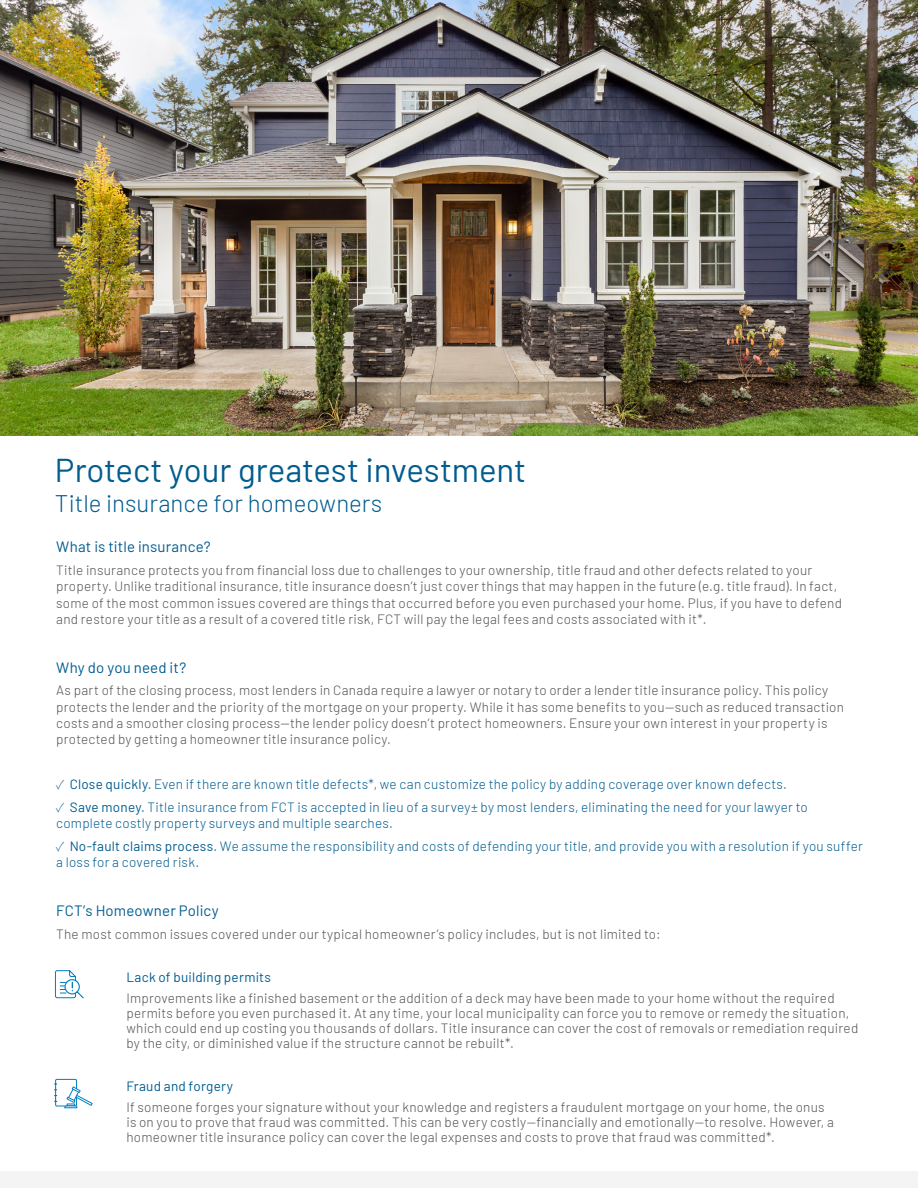
<style>
.page{position:relative;width:918px;height:1188px;background:#fff}
.page>*{position:absolute;margin:0;border:0;box-sizing:border-box;transform-origin:0 0}
.t1{font:33px "Barlow";letter-spacing:-.005em;color:#005c8f}
.t2{font:300 24px "Barlow";color:#005c8f}
.t3{font:15px "Barlow";letter-spacing:.01em;color:#005c8f}
.t4{font:300 13.5px/16.2px "Barlow";letter-spacing:.015em;color:#515254}
.t5{font:300 13.5px/16.2px "Barlow";letter-spacing:.015em;color:#005c8f}
.t6{font:13.5px "Barlow";letter-spacing:.015em;color:#005c8f}
.s1{font-family:"Source Sans Pro"}
.s2{font-weight:400}
</style>
<div class="page">
<img style="left:0;top:0;width:918px;height:435px">
<div style="left:0;top:1172px;width:918px;height:16px;background:#f4f4f4"></div>
<svg style="left:55px;top:970px;width:29px;height:29px"></svg>
<svg style="left:54px;top:1078px;width:39px;height:30px"></svg>
<h1 class="t1" style="left:55px;top:446px;width:473px">Protect your greatest investment</h1>
<h1 class="t2" style="left:55px;top:486px;width:329px">Title insurance for homeowners</h1>
<p class="t3" style="left:56px;top:536px;width:156px">What is title insurance?</p>
<p class="t4" style="left:56px;top:561px;width:787px">Title insurance protects you from financial loss due to challenges to your ownership, title fraud and other defects related to your property. Unlike traditional insurance, title insurance doesn’t just cover things that may happen in the future (e.g. title fraud). In fact, some of the most common issues covered are things that occurred before you even purchased your home. Plus, if you have to defend and restore your title as a result of a covered title risk, FCT will pay the legal fees and costs associated with it*.</p>
<p class="t3" style="left:56px;top:656px;width:132px">Why do you need it?</p>
<p class="t4" style="left:56px;top:681px;width:789px">As part of the closing process, most lenders in Canada require a lawyer or notary to order a lender title insurance policy. This policy protects the lender and the priority of the mortgage on your property. While it has some benefits to you—such as reduced transaction costs and a smoother closing process—the lender policy doesn’t protect homeowners. Ensure your own interest in your property is protected by getting a homeowner title insurance policy.</p>
<p class="t5" style="left:56px;top:775px;width:732px"><span class="s1">✓</span> <span class="s2">Close quickly.</span> Even if there are known title defects*, we can customize the policy by adding coverage over known defects.</p>
<p class="t5" style="left:56px;top:798px;width:753px"><span class="s1">✓</span> <span class="s2">Save money.</span> Title insurance from FCT is accepted in lieu of a survey± by most lenders, eliminating the need for your lawyer to complete costly property surveys and multiple searches.</p>
<p class="t5" style="left:56px;top:837px;width:808px"><span class="s1">✓</span> <span class="s2">No-fault claims process.</span> We assume the responsibility and costs of defending your title, and provide you with a resolution if you suffer a loss for a covered risk.</p>
<p class="t3" style="left:56px;top:900px;width:164px">FCT’s Homeowner Policy</p>
<p class="t4" style="left:56px;top:925px;width:606px">The most common issues covered under our typical homeowner’s policy includes, but is not limited to:</p>
<p class="t6" style="left:126px;top:967px;width:146px">Lack of building permits</p>
<p class="t4" style="left:126px;top:990px;width:733px;line-height:15px">Improvements like a finished basement or the addition of a deck may have been made to your home without the required permits before you even purchased it. At any time, your local municipality can force you to remove or remedy the situation, which could end up costing you thousands of dollars. Title insurance can cover the cost of removals or remediation required by the city, or diminished value if the structure cannot be rebuilt*.</p>
<p class="t6" style="left:126px;top:1076px;width:108px">Fraud and forgery</p>
<p class="t4" style="left:126px;top:1099px;width:709px;line-height:15px">If someone forges your signature without your knowledge and registers a fraudulent mortgage on your home, the onus is on you to prove that fraud was committed. This can be very costly—financially and emotionally—to resolve. However, a homeowner title insurance policy can cover the legal expenses and costs to prove that fraud was committed*.</p>
</div>
